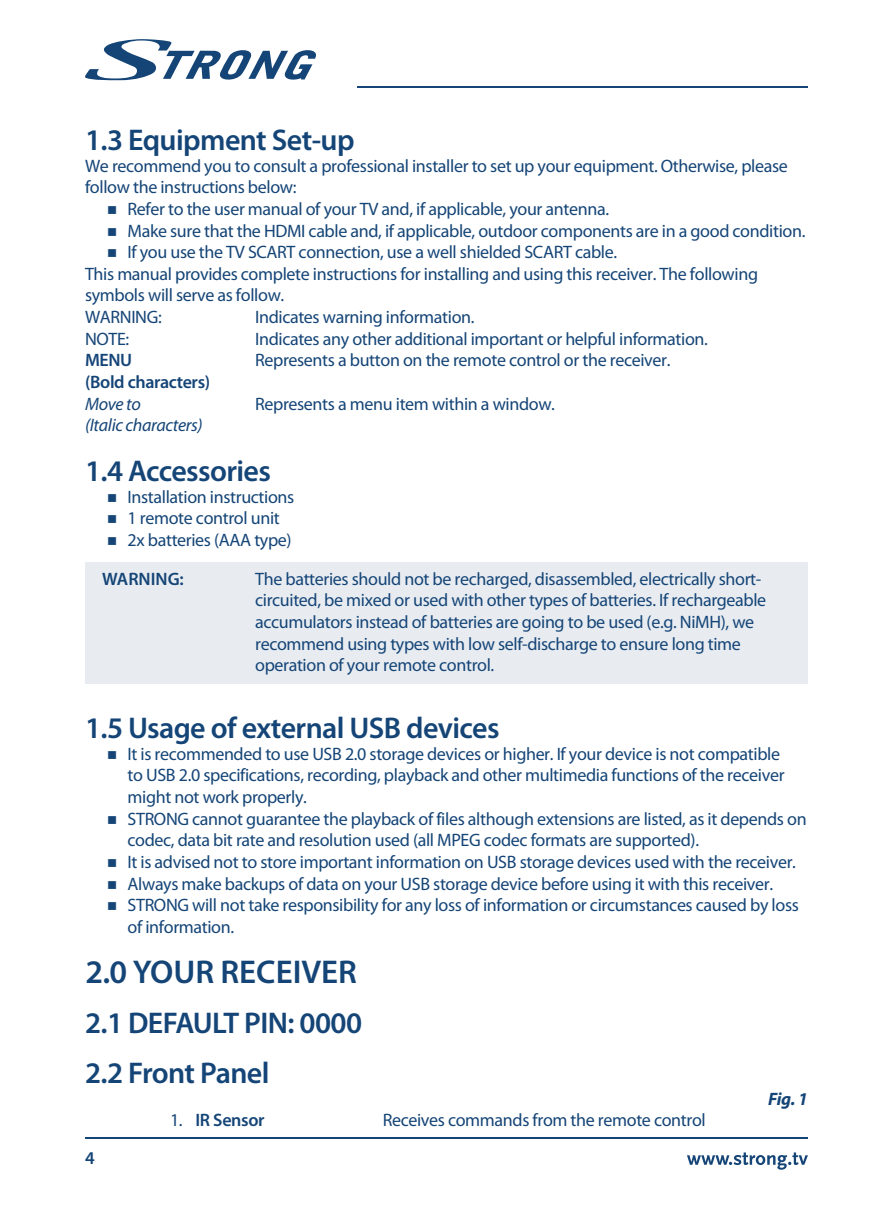
<style>
.page{position:relative;width:893px;height:1217px;background:#fff}
.page>*{position:absolute;margin:0;border:0;box-sizing:border-box;transform-origin:0 0}
.t1{font:600 33px "Myriad Pro";color:#154577}
.t2{font:600 30px/50.1px "Myriad Pro";letter-spacing:-.02em;color:#154577}
.t3{font:18px/21.6px "Myriad Pro";letter-spacing:-.02em;color:#154577}
.t4{font:600 18px "Myriad Pro";letter-spacing:-.02em;color:#154577}
.t5{font:italic 18px "Myriad Pro";letter-spacing:-.02em;color:#154577}
.t6{font:italic 700 18px "Myriad Pro";color:#154577}
.s1{font-weight:600}
.s2{font-weight:400}
</style>
<div class="page">
<div style="left:85px;top:562px;width:723px;height:122px;background:#e8ecf1"></div>
<svg style="left:85px;top:39px;width:231px;height:42px"></svg>
<hr style="left:358px;top:87px;width:450px;height:1px;background:#154577">
<hr style="left:86px;top:1137px;width:722px;height:1px;background:#154577">
<svg style="left:687px;top:1152px;width:121px;height:17px"></svg>
<h2 class="t2" style="left:85px;top:114px;width:271px">1.3 Equipment Set-up</h2>
<p class="t3" style="left:85px;top:155px;width:704px">We recommend you to consult a professional installer to set up your equipment. Otherwise, please follow the instructions below:</p>
<p class="t3" style="left:107px;top:198px;width:503px">■ Refer to the user manual of your TV and, if applicable, your antenna.</p>
<p class="t3" style="left:107px;top:220px;width:700px">■ Make sure that the HDMI cable and, if applicable, outdoor components are in a good condition.</p>
<p class="t3" style="left:85px;top:242px;width:674px;text-indent:22px">■ If you use the TV SCART connection, use a well shielded SCART cable.<br>This manual provides complete instructions for installing and using this receiver. The following symbols will serve as follow.<br>WARNING:</p>
<p class="t3" style="left:255px;top:306px;width:221px">Indicates warning information.</p>
<p class="t3" style="left:85px;top:328px;width:46px">NOTE:</p>
<p class="t3" style="left:255px;top:328px;width:454px">Indicates any other additional important or helpful information.</p>
<p class="t4" style="left:85px;top:349px;width:49px">MENU</p>
<p class="t3" style="left:255px;top:350px;width:417px">Represents a button on the remote control or the receiver.</p>
<p class="t4" style="left:85px;top:370px;width:127px">(Bold characters)</p>
<p class="t5" style="left:85px;top:394px;width:57px">Move to</p>
<p class="t3" style="left:255px;top:393px;width:301px">Represents a menu item within a window.</p>
<p class="t5" style="left:85px;top:415px;width:119px">(Italic characters)</p>
<h2 class="t2" style="left:85px;top:445px;width:187px">1.4 Accessories</h2>
<p class="t3" style="left:107px;top:486px;width:189px">■ Installation instructions</p>
<p class="t3" style="left:107px;top:508px;width:174px">■ 1 remote control unit</p>
<p class="t3" style="left:102px;top:521px;width:191px;line-height:38.7px">■ 2x batteries (AAA type)<br><span class="s1">WARNING:</span></p>
<p class="t3" style="left:255px;top:568px;width:513px">The batteries should not be recharged, disassembled, electrically short&shy;circuited, be mixed or used with other types of batteries. If rechargeable accumulators instead of batteries are going to be used (e.g. NiMH), we recommend using types with low self-discharge to ensure long time operation of your remote control.</p>
<h2 class="t2" style="left:85px;top:702px;width:416px">1.5 Usage of external USB devices</h2>
<p class="t3" style="left:128px;top:743px;width:658px;text-indent:-20px">■ It is recommended to use USB 2.0 storage devices or higher. If your device is not compatible to USB 2.0 specifications, recording, playback and other multimedia functions of the receiver might not work properly.</p>
<p class="t3" style="left:128px;top:808px;width:681px;text-indent:-20px">■ STRONG cannot guarantee the playback of files although extensions are listed, as it depends on codec, data bit rate and resolution used (all MPEG codec formats are supported).</p>
<p class="t3" style="left:107px;top:851px;width:690px">■ It is advised not to store important information on USB storage devices used with the receiver.</p>
<p class="t3" style="left:107px;top:872px;width:667px">■ Always make backups of data on your USB storage device before using it with this receiver.</p>
<p class="t3" style="left:128px;top:894px;width:673px;text-indent:-20px">■ STRONG will not take responsibility for any loss of information or circumstances caused by loss of information.</p>
<h1 class="t1" style="left:85px;top:950px;width:273px">2.0 YOUR RECEIVER</h1>
<h2 class="t2" style="left:85px;top:996px;width:279px">2.1 DEFAULT PIN: 0000<br>2.2 Front Panel</h2>
<p class="t6" style="left:768px;top:1088px;width:41px">Fig. 1</p>
<p class="t4" style="left:170px;top:1108px;width:96px"><span class="s2">1.</span> IR Sensor</p>
<p class="t3" style="left:383px;top:1109px;width:325px">Receives commands from the remote control</p>
<p class="t4" style="left:85px;top:1146px;width:11px">4</p>
</div>
